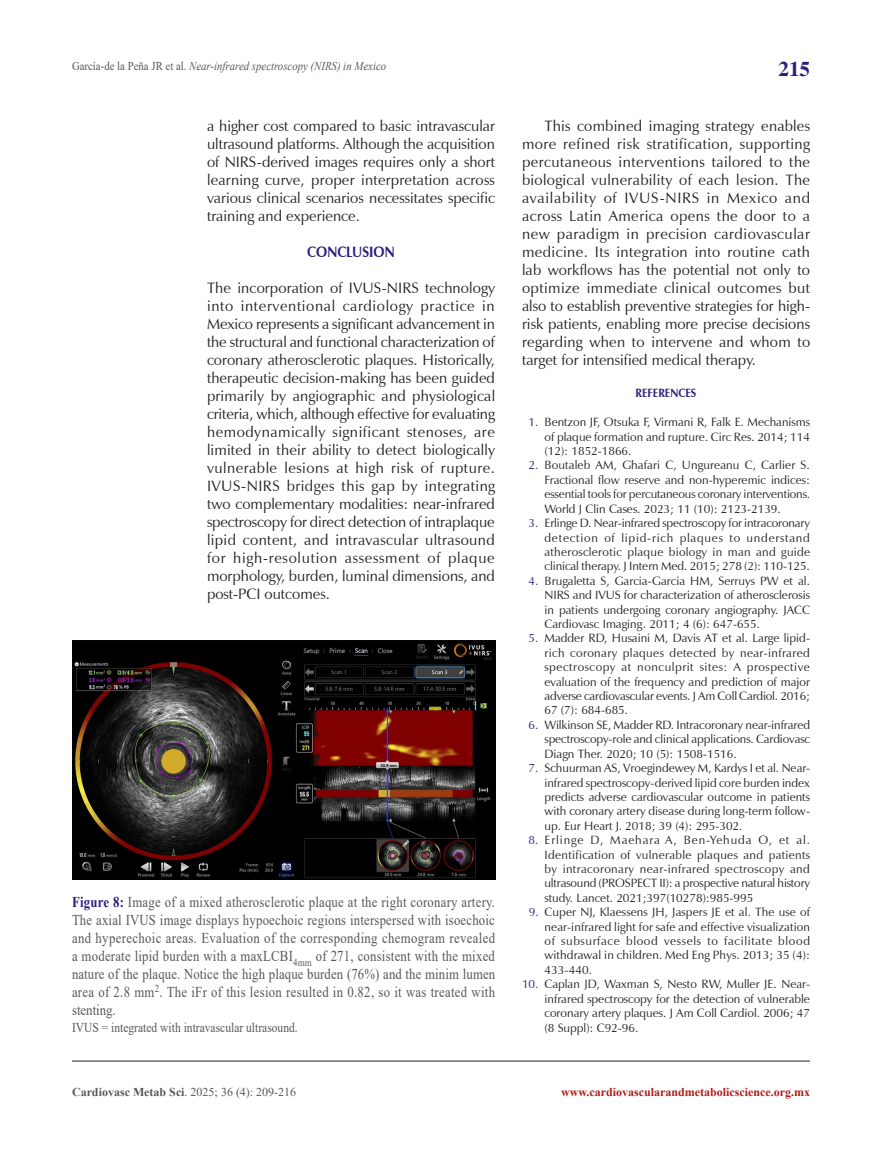
<style>
.page{position:relative;width:893px;height:1149px;background:#fff}
.page>*{position:absolute;margin:0;border:0;box-sizing:border-box;transform-origin:0 0}
.t1{font:700 21px "Times";color:#2d1e7d}
.A-TEXTO{font:15px/18px "Zapf Humanist 601 BT";color:#231f20;text-align:justify}
._1er_Párrafo{font:15px/18px "Zapf Humanist 601 BT";color:#231f20;text-align:justify}
.PIE_-_FIGURA{font:15px/18px "Times New Roman";letter-spacing:.025em;color:#57585a;text-align:justify;scale:.85 1}
.SUBTITULOS{font:700 15px "Zapf Humanist 601 BT";color:#2d1e7d;scale:.9 1}
.PIE_-_FIGURA-2{font:13.5px "Times New Roman";color:#57585a;scale:.85 1}
.Bibliografía_INGLES{font:12px/14.4px "Zapf Humanist 601 BT";color:#231f20;text-align:justify}
.t2{font:italic 12px "Times New Roman";color:#57585a;scale:.9 1}
.t3{font:700 12px "Times New Roman";color:#af1b19}
.t4{font:12px "Times New Roman";color:#57585a}
.Bibliografía_-_TITULO{font:700 12px "Zapf Humanist 601 BT";color:#2d1e7d;scale:.9 1}
.s1{font-style:normal}
.s2{font-weight:700;color:#2d1e7d}
.s3{color:#2d1e7d}
.s4{font-weight:700}
</style>
<div class="page">
<hr style="left:72px;top:1059px;width:738px;height:2px;background:#6c6d70">
<img style="left:72px;top:640px;width:423px;height:238px">
<p class="t2" style="left:72px;top:57px;width:351px"><span class="s1">García-de la Peña JR et al.</span> Near-infrared spectroscopy (NIRS) in Mexico</p>
<p class="A-TEXTO" style="left:207px;top:116px;width:290px">a higher cost compared to basic intravascular ultrasound platforms. Although the acquisition of NIRS-derived images requires only a short learning curve, proper interpretation across various clinical scenarios necessitates specific training and experience.</p>
<p class="SUBTITULOS" style="left:307px;top:242px;width:99px">CONCLUSION</p>
<p class="_1er_Párrafo" style="left:207px;top:278px;width:290px">The incorporation of IVUS-NIRS technology into interventional cardiology practice in Mexico represents a significant advancement in the structural and functional characterization of coronary atherosclerotic plaques. Historically, therapeutic decision-making has been guided primarily by angiographic and physiological criteria, which, although effective for evaluating hemodynamically significant stenoses, are limited in their ability to detect biologically vulnerable lesions at high risk of rupture.<br>IVUS-NIRS bridges this gap by integrating two complementary modalities: near-infrared spectroscopy for direct detection of intraplaque lipid content, and intravascular ultrasound for high-resolution assessment of plaque morphology, burden, luminal dimensions, and post-PCI outcomes.</p>
<p class="PIE_-_FIGURA" style="left:72px;top:892px;width:499px"><span class="s2">Figure 8:</span> Image of a mixed atherosclerotic plaque at the right coronary artery.<br>The axial IVUS image displays hypoechoic regions interspersed with isoechoic and hyperechoic areas. Evaluation of the corresponding chemogram revealed a moderate lipid burden with a maxLCBI<sub>4mm</sub> of 271, consistent with the mixed nature of the plaque. Notice the high plaque burden (76%) and the minim lumen area of 2.8 mm<sup>2</sup>. The iFr of this lesion resulted in 0.82, so it was treated with stenting.</p>
<p class="PIE_-_FIGURA-2" style="left:72px;top:1017px;width:267px">IVUS = integrated with intravascular ultrasound.</p>
<h1 class="t1" style="left:778px;top:56px;width:33px">215</h1>
<p class="A-TEXTO" style="left:522px;top:116px;width:290px;text-indent:22px">This combined imaging strategy enables more refined risk stratification, supporting percutaneous interventions tailored to the biological vulnerability of each lesion. The availability of IVUS-NIRS in Mexico and across Latin America opens the door to a new paradigm in precision cardiovascular medicine. Its integration into routine cath lab workflows has the potential not only to optimize immediate clinical outcomes but also to establish preventive strategies for high&shy;risk patients, enabling more precise decisions regarding when to intervene and whom to target for intensified medical therapy.</p>
<p class="Bibliografía_-_TITULO" style="left:636px;top:386px;width:69px">REFERENCES</p>
<p class="Bibliografía_INGLES" style="left:544px;top:415px;width:267px;text-indent:-16px"><span class="s3">1.</span> Bentzon JF, Otsuka F, Virmani R, Falk E. Mechanisms of plaque formation and rupture. Circ Res. 2014; 114 (12): 1852-1866.</p>
<p class="Bibliografía_INGLES" style="left:544px;top:458px;width:267px;text-indent:-16px"><span class="s3">2.</span> Boutaleb AM, Ghafari C, Ungureanu C, Carlier S.<br>Fractional flow reserve and non-hyperemic indices: essential tools for percutaneous coronary interventions.<br>World J Clin Cases. 2023; 11 (10): 2123-2139.</p>
<p class="Bibliografía_INGLES" style="left:544px;top:515px;width:267px;text-indent:-16px"><span class="s3">3.</span> Erlinge D. Near-infrared spectroscopy for intracoronary detection of lipid-rich plaques to understand atherosclerotic plaque biology in man and guide clinical therapy. J Intern Med. 2015; 278 (2): 110-125.</p>
<p class="Bibliografía_INGLES" style="left:544px;top:573px;width:267px;text-indent:-16px"><span class="s3">4.</span> Brugaletta S, Garcia-Garcia HM, Serruys PW et al.<br>NIRS and IVUS for characterization of atherosclerosis in patients undergoing coronary angiography. JACC Cardiovasc Imaging. 2011; 4 (6): 647-655.</p>
<p class="Bibliografía_INGLES" style="left:544px;top:631px;width:267px;text-indent:-16px"><span class="s3">5.</span> Madder RD, Husaini M, Davis AT et al. Large lipid&shy;rich coronary plaques detected by near-infrared spectroscopy at nonculprit sites: A prospective evaluation of the frequency and prediction of major adverse cardiovascular events. J Am Coll Cardiol. 2016; 67 (7): 684-685.</p>
<p class="Bibliografía_INGLES" style="left:544px;top:717px;width:267px;text-indent:-16px"><span class="s3">6.</span> Wilkinson SE, Madder RD. Intracoronary near-infrared spectroscopy-role and clinical applications. Cardiovasc Diagn Ther. 2020; 10 (5): 1508-1516.</p>
<p class="Bibliografía_INGLES" style="left:544px;top:760px;width:267px;text-indent:-16px"><span class="s3">7.</span> Schuurman AS, Vroegindewey M, Kardys I et al. Near&shy;infrared spectroscopy-derived lipid core burden index predicts adverse cardiovascular outcome in patients with coronary artery disease during long-term follow&shy;up. Eur Heart J. 2018; 39 (4): 295-302.</p>
<p class="Bibliografía_INGLES" style="left:544px;top:832px;width:267px;text-indent:-16px"><span class="s3">8.</span> Erlinge D, Maehara A, Ben-Yehuda O, et al.<br>Identification of vulnerable plaques and patients by intracoronary near-infrared spectroscopy and ultrasound (PROSPECT II): a prospective natural history study. Lancet. 2021;397(10278):985-995</p>
<p class="Bibliografía_INGLES" style="left:544px;top:904px;width:267px;text-indent:-16px"><span class="s3">9.</span> Cuper NJ, Klaessens JH, Jaspers JE et al. The use of near-infrared light for safe and effective visualization of subsurface blood vessels to facilitate blood withdrawal in children. Med Eng Phys. 2013; 35 (4):<br>433-440.</p>
<p class="Bibliografía_INGLES" style="left:544px;top:976px;width:267px;text-indent:-22px"><span class="s3">10.</span> Caplan JD, Waxman S, Nesto RW, Muller JE. Near&shy;infrared spectroscopy for the detection of vulnerable coronary artery plaques. J Am Coll Cardiol. 2006; 47 (8 Suppl): C92-96.</p>
<p class="t4" style="left:72px;top:1083px;width:226px"><span class="s4">Cardiovasc Metab Sci</span>. 2025; 36 (4): 209-216</p>
<p class="t3" style="left:561px;top:1082px;width:250px">www.cardiovascularandmetabolicscience.org.mx</p>
</div>
